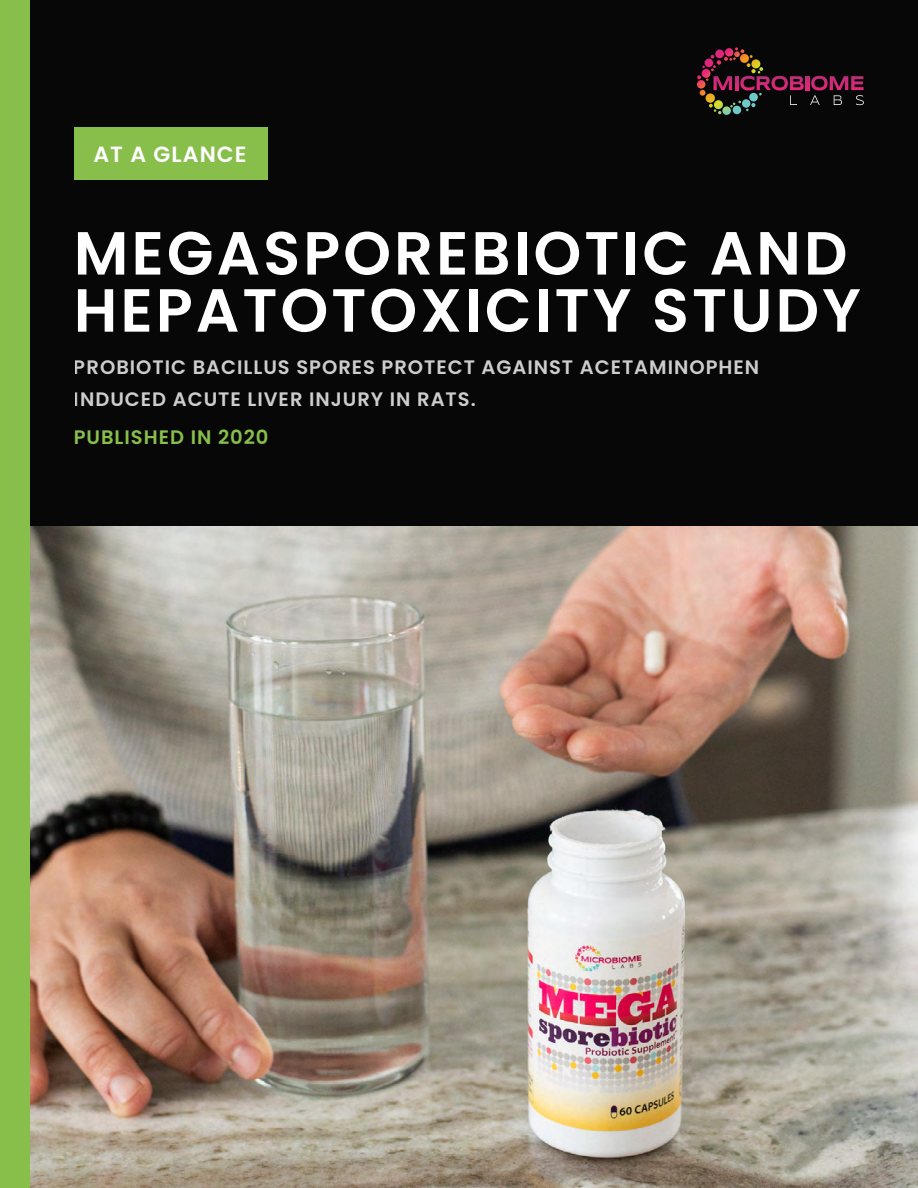
<style>
.page{position:relative;width:918px;height:1188px;background:#070707}
.page>*{position:absolute;margin:0;border:0;box-sizing:border-box;transform-origin:0 0}
.t1{font:600 60.75px/57.2px "Poppins";letter-spacing:.05em;color:#fff}
.t2{font:600 22.05px "Poppins";letter-spacing:.05em;color:#fff}
.t3{font:600 19.5px/31.5px "Poppins";letter-spacing:.05em;color:#fff}
.t4{font:600 19.5px "Poppins";letter-spacing:.05em;color:#88bf4b}
</style>
<div class="page">
<div style="left:74px;top:127px;width:193px;height:53px;background:#88bf4b"></div>
<svg style="left:806px;top:76px;width:3px;height:14px"></svg>
<svg style="left:810px;top:76px;width:54px;height:29px"></svg>
<svg style="left:697px;top:47px;width:107px;height:68px"></svg>
<img style="left:30px;top:526px;width:888px;height:662px">
<div style="left:0;top:0;width:30px;height:1188px;background:#88bf4b"></div>
<p class="t2" style="left:93px;top:141px;width:155px">AT A GLANCE</p>
<h1 class="t1" style="left:74px;top:225px;width:789px">MEGASPOREBIOTIC AND<br>HEPATOTOXICITY STUDY</h1>
<p class="t3" style="left:74px;top:352px;width:687px">PROBIOTIC BACILLUS SPORES PROTECT AGAINST ACETAMINOPHEN<br>INDUCED ACUTE LIVER INJURY IN RATS.</p>
<p class="t4" style="left:74px;top:426px;width:196px">PUBLISHED IN 2020</p>
</div>
